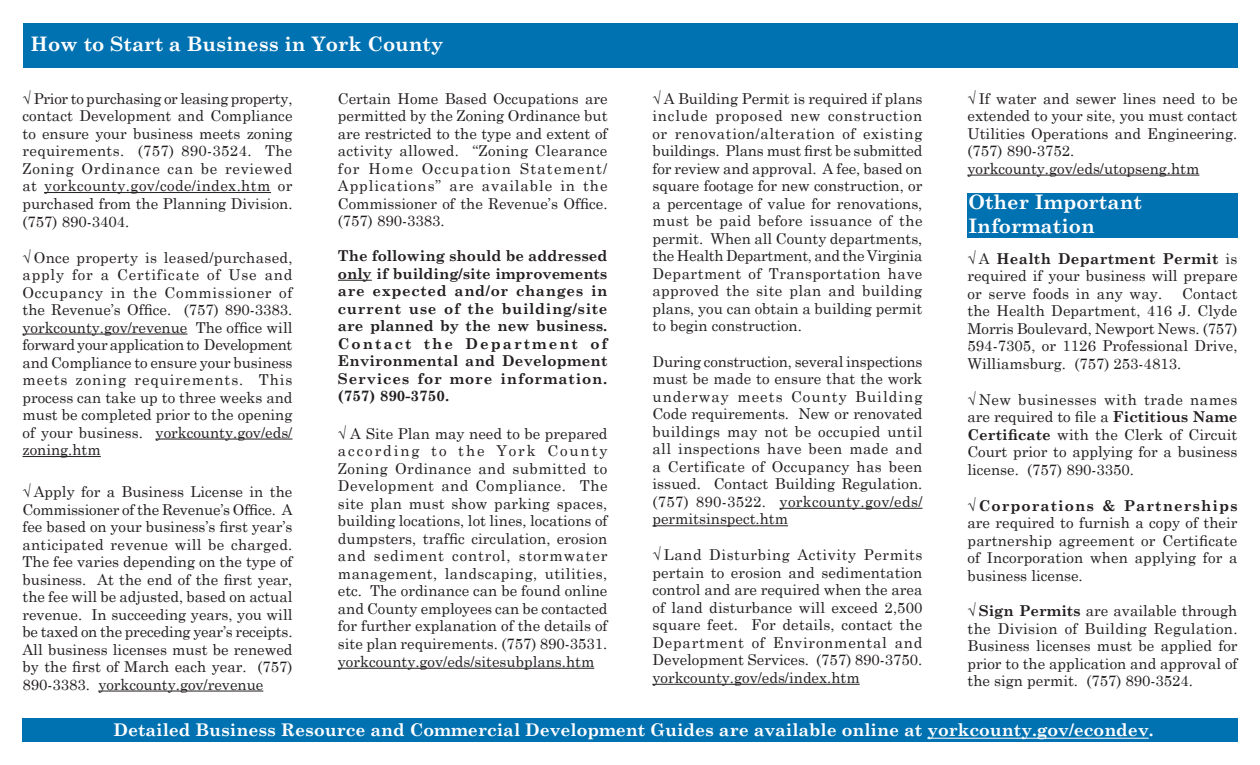
<style>
.page{position:relative;width:1260px;height:765px;background:#fff}
.page>*{position:absolute;margin:0;border:0;box-sizing:border-box;transform-origin:0 0}
.t1{font:700 20px/24px "Century Schoolbook";color:#fff}
.t2{font:700 17.5px "Century Schoolbook";color:#fff}
.Body_text{font:15px/17.5px "Century Schoolbook";color:#231f20;text-align:justify}
.t3{font:700 15px/17.5px "Century Schoolbook";letter-spacing:.055em;color:#231f20;text-align:justify}
.s1{font-weight:700}
</style>
<div class="page">
<hr style="left:44px;top:192px;width:227px;height:1px;background:#231f20">
<hr style="left:22px;top:334px;width:165px;height:1px;background:#231f20">
<hr style="left:156px;top:439px;width:136px;height:1px;background:#231f20">
<hr style="left:22px;top:456px;width:79px;height:1px;background:#231f20">
<hr style="left:98px;top:691px;width:165px;height:1px;background:#231f20">
<hr style="left:338px;top:280px;width:34px;height:1px;background:#231f20">
<hr style="left:338px;top:668px;width:256px;height:1px;background:#231f20">
<hr style="left:780px;top:508px;width:143px;height:1px;background:#231f20">
<hr style="left:652px;top:525px;width:136px;height:1px;background:#231f20">
<hr style="left:652px;top:684px;width:208px;height:1px;background:#231f20">
<div style="left:23px;top:23px;width:1215px;height:45px;background:#0071b1"></div>
<hr style="left:968px;top:175px;width:231px;height:1px;background:#231f20">
<div style="left:22px;top:719px;width:1216px;height:23px;background:#0071b1"></div>
<div style="left:968px;top:193px;width:270px;height:45px;background:#0071b1"></div>
<hr style="left:927px;top:738px;width:222px;height:1px;background:#fff">
<p class="t1" style="left:31px;top:31px;width:414px">How to Start a Business in York County</p>
<p class="Body_text" style="left:22px;top:88px;width:272px">√ Prior to purchasing or leasing property, contact Development and Compliance to ensure your business meets zoning requirements. (757) 890-3524. The Zoning Ordinance can be reviewed at yorkcounty.gov/code/index.htm or purchased from the Planning Division. (757) 890-3404.</p>
<p class="Body_text" style="left:22px;top:247px;width:272px">√ Once property is leased/purchased, apply for a Certificate of Use and Occupancy in the Commissioner of the Revenue’s Office. (757) 890-3383. yorkcounty.gov/revenue The office will forward your application to Development and Compliance to ensure your business meets zoning requirements. This process can take up to three weeks and must be completed prior to the opening of your business. yorkcounty.gov/eds/ zoning.htm</p>
<p class="Body_text" style="left:22px;top:482px;width:272px">√ Apply for a Business License in the Commissioner of the Revenue’s Office. A fee based on your business’s first year’s anticipated revenue will be charged.<br>The fee varies depending on the type of business. At the end of the first year, the fee will be adjusted, based on actual revenue. In succeeding years, you will be taxed on the preceding year’s receipts.<br>All business licenses must be renewed by the first of March each year. (757)<br>890-3383. yorkcounty.gov/revenue</p>
<p class="Body_text" style="left:968px;top:88px;width:272px">√ If water and sewer lines need to be extended to your site, you must contact Utilities Operations and Engineering. (757) 890-3752.</p>
<p class="Body_text" style="left:968px;top:158px;width:233px">yorkcounty.gov/eds/utopseng.htm</p>
<p class="t1" style="left:968px;top:189px;width:175px">Other Important<br>Information</p>
<p class="Body_text" style="left:968px;top:248px;width:271px">√ A <span class="s1">Health Department Permit</span> is required if your business will prepare or serve foods in any way.</p>
<p class="Body_text" style="left:652px;top:88px;width:272px">√ A Building Permit is required if plans include proposed new construction or renovation/alteration of existing buildings. Plans must first be submitted for review and approval. A fee, based on square footage for new construction, or a percentage of value for renovations, must be paid before issuance of the permit. When all County departments, the Health Department, and the Virginia Department of Transportation have approved the site plan and building plans, you can obtain a building permit to begin construction.</p>
<p class="Body_text" style="left:652px;top:351px;width:272px">During construction, several inspections must be made to ensure that the work underway meets County Building Code requirements. New or renovated buildings may not be occupied until all inspections have been made and a Certificate of Occupancy has been issued. Contact Building Regulation. (757) 890-3522. yorkcounty.gov/eds/ permitsinspect.htm</p>
<p class="Body_text" style="left:652px;top:545px;width:272px">√ Land Disturbing Activity Permits pertain to erosion and sedimentation control and are required when the area of land disturbance will exceed 2,500 square feet. For details, contact the Department of Environmental and Development Services. (757) 890-3750. yorkcounty.gov/eds/index.htm</p>
<p class="Body_text" style="left:338px;top:88px;width:271px">Certain Home Based Occupations are permitted by the Zoning Ordinance but are restricted to the type and extent of activity allowed. “Zoning Clearance for Home Occupation Statement/ Applications” are available in the Commissioner of the Revenue’s Office. (757) 890-3383.</p>
<p class="t3" style="left:338px;top:246px;width:271px">The following should be addressed only if building/site improvements are expected and/or changes in current use of the building/site are planned by the new business.<br>Contact the Department of Environmental and Development Services for more information. (757) 890-3750.</p>
<p class="Body_text" style="left:338px;top:423px;width:271px">√ A Site Plan may need to be prepared according to the York County Zoning Ordinance and submitted to Development and Compliance. The site plan must show parking spaces, building locations, lot lines, locations of dumpsters, traffic circulation, erosion and sediment control, stormwater management, landscaping, utilities, etc. The ordinance can be found online and County employees can be contacted for further explanation of the details of site plan requirements. (757) 890-3531. yorkcounty.gov/eds/sitesubplans.htm</p>
<p class="Body_text" style="left:968px;top:283px;width:272px;text-indent:215px">Contact the Health Department, 416 J. Clyde Morris Boulevard, Newport News. (757)<br>594-7305, or 1126 Professional Drive, Williamsburg. (757) 253-4813.</p>
<p class="Body_text" style="left:968px;top:389px;width:272px">√ New businesses with trade names are required to file a <span class="s1">Fictitious Name Certificate</span> with the Clerk of Circuit Court prior to applying for a business license. (757) 890-3350.</p>
<p class="Body_text" style="left:968px;top:495px;width:272px">√<span class="s1">Corporations &amp; Partnerships </span>are required to furnish a copy of their partnership agreement or Certificate of Incorporation when applying for a business license.</p>
<p class="Body_text" style="left:968px;top:601px;width:272px">√ <span class="s1">Sign Permits</span> are available through the Division of Building Regulation.<br>Business licenses must be applied for prior to the application and approval of the sign permit. (757) 890-3524.</p>
<p class="t2" style="left:113px;top:717px;width:1042px">Detailed Business Resource and Commercial Development Guides are available online at yorkcounty.gov/econdev.</p>
</div>
